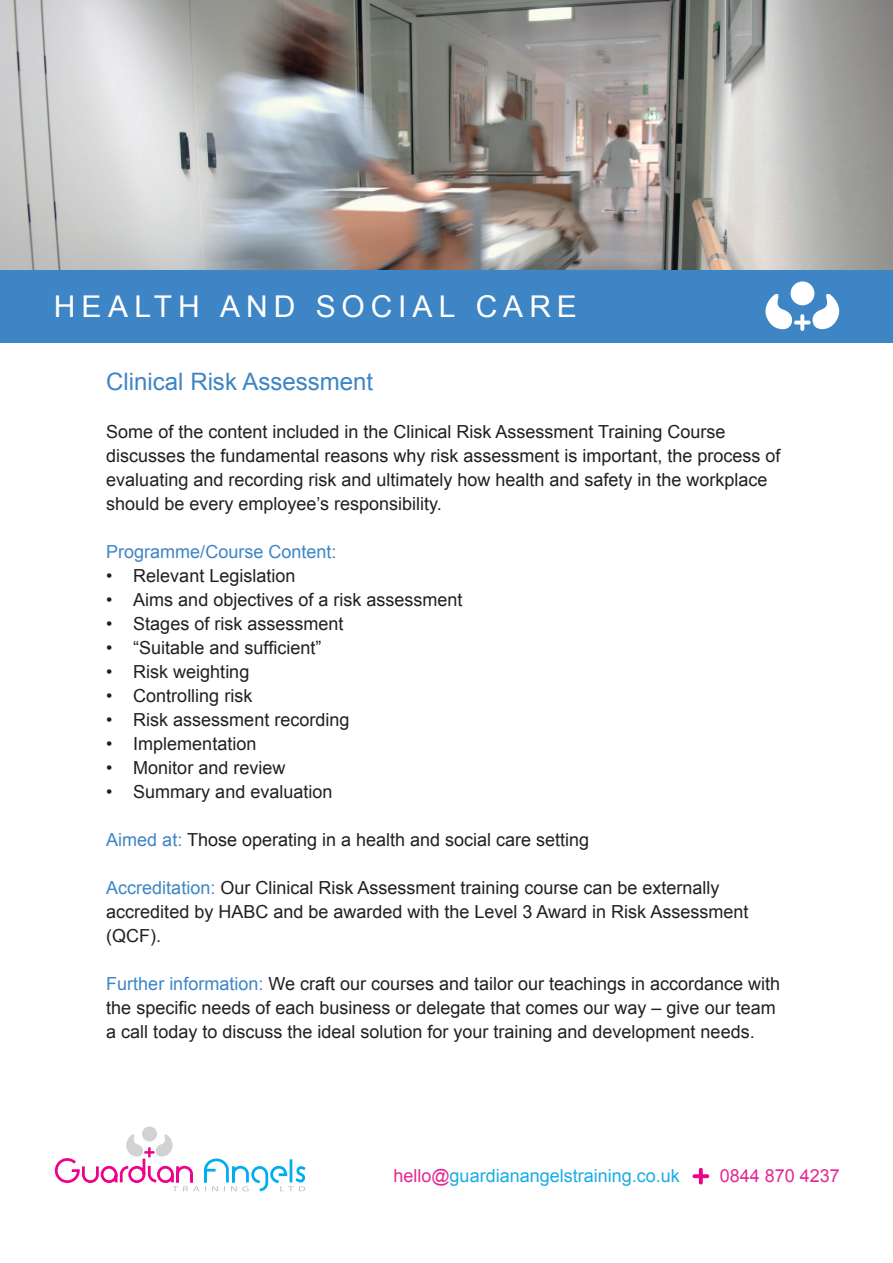
<style>
.page{position:relative;width:893px;height:1263px;background:#fff}
.page>*{position:absolute;margin:0;border:0;box-sizing:border-box;transform-origin:0 0}
.t1{font:30px "Arial";letter-spacing:.2em;color:#fff}
.t2{font:24px "Arial";color:#3e85c5}
.t3{font:18px/24px "Arial";color:#231f20}
.t4{font:18px "Arial";color:#1bace3}
.t5{font:18px "Arial";color:#3e85c5}
.t6{font:18px "Arial";color:#e42893}
.s1{color:#3e85c5}
.s2{color:#e42893}
</style>
<div class="page">
<img style="left:0;top:0;width:893px;height:270px">
<div style="left:142px;top:1126px;width:15px;height:15px;background:#d1d2d4;border-radius:50%"></div>
<svg style="left:55px;top:1134px;width:251px;height:57px"></svg>
<div style="left:0;top:270px;width:893px;height:72px;background:#3e85c5"></div>
<div style="left:791px;top:281px;width:23px;height:24px;background:#fff;border-radius:50%"></div>
<svg style="left:765px;top:293px;width:75px;height:38px"></svg>
<svg style="left:692px;top:1168px;width:18px;height:17px"></svg>
<h1 class="t1" style="left:54px;top:287px;width:525px">HEALTH AND SOCIAL CARE</h1>
<h2 class="t2" style="left:106px;top:365px;width:268px">Clinical Risk Assessment</h2>
<p class="t3" style="left:106px;top:419px;width:676px">Some of the content included in the Clinical Risk Assessment Training Course discusses the fundamental reasons why risk assessment is important, the process of evaluating and recording risk and ultimately how health and safety in the workplace should be every employee’s responsibility.</p>
<p class="t5" style="left:106px;top:539px;width:232px">Programme/Course Content:</p>
<p class="t3" style="left:106px;top:563px;width:191px">• Relevant Legislation</p>
<p class="t3" style="left:106px;top:587px;width:358px">• Aims and objectives of a risk assessment</p>
<p class="t3" style="left:106px;top:611px;width:239px">• Stages of risk assessment</p>
<p class="t3" style="left:106px;top:635px;width:217px">• “Suitable and sufficient”</p>
<p class="t3" style="left:106px;top:659px;width:145px">• Risk weighting</p>
<p class="t3" style="left:106px;top:683px;width:148px">• Controlling risk</p>
<p class="t3" style="left:106px;top:707px;width:245px">• Risk assessment recording</p>
<p class="t3" style="left:106px;top:731px;width:152px">• Implementation</p>
<p class="t3" style="left:106px;top:755px;width:181px">• Monitor and review</p>
<p class="t3" style="left:106px;top:779px;width:228px">• Summary and evaluation</p>
<p class="t3" style="left:106px;top:827px;width:484px"><span class="s1">Aimed at:</span> Those operating in a health and social care setting</p>
<p class="t3" style="left:106px;top:875px;width:644px"><span class="s1">Accreditation:</span> Our Clinical Risk Assessment training course can be externally accredited by HABC and be awarded with the Level 3 Award in Risk Assessment (QCF).</p>
<p class="t3" style="left:106px;top:971px;width:675px"><span class="s1">Further information:</span> We craft our courses and tailor our teachings in accordance with the specific needs of each business or delegate that comes our way – give our team a call today to discuss the ideal solution for your training and development needs.</p>
<p class="t4" style="left:393px;top:1164px;width:288px"><span class="s2">hello@</span>guardianangelstraining.co.uk</p>
<p class="t6" style="left:720px;top:1164px;width:122px">0844 870 4237</p>
</div>
